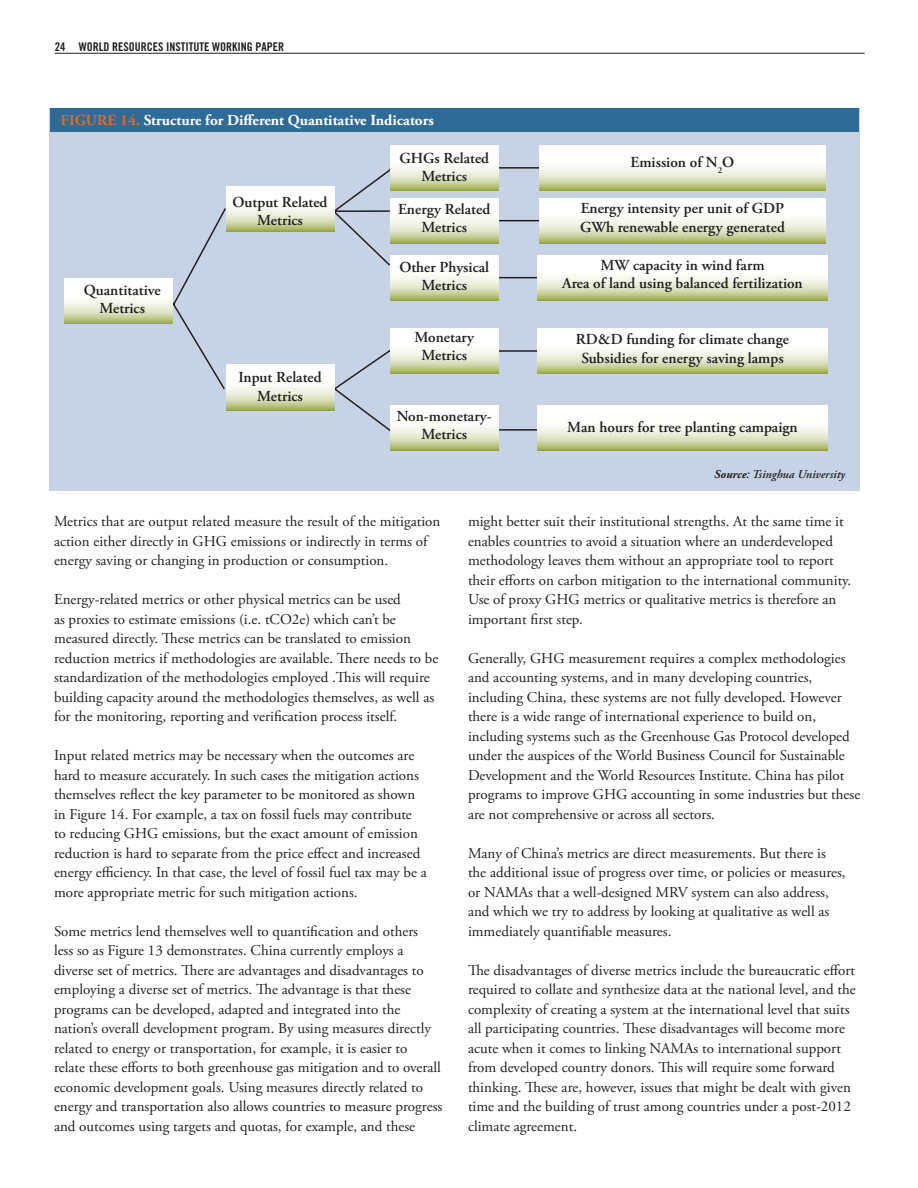
<style>
.page{position:relative;width:918px;height:1188px;background:#fff}
.page>*{position:absolute;margin:0;border:0;box-sizing:border-box;transform-origin:0 0}
.t1{font:600 15.3px/18.3px "Adobe Garamond Pro";color:#231f20;text-align:center}
.t2{font:700 15.3px "Adobe Garamond Pro";color:#fff}
.t3{font:15px/19.5px "Adobe Garamond Pro";color:#231f20}
.t4{font:12px "Trade Gothic Bold Cond Twenty";color:#231f20}
.t5{font:italic 600 12px "Adobe Garamond Pro";color:#231f20}
.s1{color:#de6c27}
.s2{font-weight:700}
</style>
<div class="page">
<hr style="left:55px;top:53px;width:810px;height:1px;background:#231f20">
<div style="left:50px;top:108px;width:810px;height:382px;background:#c7d3e4"></div>
<hr style="left:497px;top:429px;width:49px;height:2px;background:#231f20">
<svg style="left:171px;top:208px;width:56px;height:182px"></svg>
<div style="left:51px;top:108px;width:808px;height:24px;background:#2f6b97"></div>
<hr style="left:495px;top:167px;width:52px;height:2px;background:#231f20">
<hr style="left:494px;top:220px;width:53px;height:1px;background:#231f20">
<hr style="left:496px;top:277px;width:52px;height:1px;background:#231f20">
<hr style="left:495px;top:350px;width:53px;height:2px;background:#231f20">
<svg style="left:331px;top:349px;width:59px;height:83px"></svg>
<svg style="left:330px;top:169px;width:63px;height:97px"></svg>
<svg style="left:390px;top:405px;width:108px;height:45px;background:#e9edd9"></svg>
<svg style="left:64px;top:279px;width:108px;height:45px;background:#e8ebd6"></svg>
<svg style="left:226px;top:186px;width:108px;height:45px;background:#e9ecd8"></svg>
<svg style="left:390px;top:145px;width:108px;height:45px;background:#eaedd9"></svg>
<svg style="left:390px;top:198px;width:108px;height:45px;background:#e9ecd8"></svg>
<svg style="left:390px;top:255px;width:108px;height:45px;background:#e9ecd8"></svg>
<svg style="left:390px;top:328px;width:108px;height:46px;background:#e8ebd6"></svg>
<svg style="left:226px;top:365px;width:108px;height:45px;background:#e9ecd8"></svg>
<svg style="left:537px;top:255px;width:290px;height:45px;background:#e9ecd8"></svg>
<svg style="left:537px;top:328px;width:291px;height:46px;background:#e8ecd6"></svg>
<svg style="left:537px;top:405px;width:291px;height:45px;background:#e9edd9"></svg>
<svg style="left:539px;top:198px;width:287px;height:45px;background:#e9ecd8"></svg>
<svg style="left:540px;top:145px;width:285px;height:45px;background:#eaedd9"></svg>
<p class="t4" style="left:55px;top:43px;width:231px">24 WORLD RESOURCES INSTITUTE WORKING PAPER</p>
<p class="t2" style="left:61px;top:114px;width:375px"><span class="s1">FIGURE 14.</span> Structure for Different Quantitative Indicators</p>
<p class="t1" style="left:84px;top:282px;width:78px">Quantitative<br>Metrics</p>
<p class="t1" style="left:233px;top:194px;width:96px">Output Related<br>Metrics</p>
<p class="t1" style="left:238px;top:370px;width:85px">Input Related<br>Metrics</p>
<p class="t1" style="left:399px;top:150px;width:91px">GHGs Related<br>Metrics</p>
<p class="t1" style="left:398px;top:201px;width:94px">Energy Related<br>Metrics</p>
<p class="t1" style="left:399px;top:259px;width:91px">Other Physical<br>Metrics</p>
<p class="t1" style="left:415px;top:329px;width:61px">Monetary<br>Metrics</p>
<p class="t1" style="left:397px;top:408px;width:96px">Non-monetary-<br>Metrics</p>
<p class="t1" style="left:631px;top:155px;width:105px">Emission of N<sub>2</sub>O</p>
<p class="t1" style="left:580px;top:201px;width:206px;text-align:left">Energy intensity per unit of GDP<br>GWh renewable energy generated</p>
<p class="t1" style="left:562px;top:257px;width:242px">MW capacity in wind farm<br>Area of land using balanced fertilization</p>
<p class="t1" style="left:576px;top:332px;width:215px">RD&amp;D funding for climate change<br>Subsidies for energy saving lamps</p>
<p class="t1" style="left:567px;top:420px;width:232px">Man hours for tree planting campaign</p>
<p class="t5" style="left:714px;top:470px;width:132px"><span class="s2">Source</span>: Tsinghua University</p>
<p class="t3" style="left:54px;top:513px;width:388px">Metrics that are output related measure the result of the mitigation action either directly in GHG emissions or indirectly in terms of energy saving or changing in production or consumption.</p>
<p class="t3" style="left:54px;top:591px;width:386px">Energy-related metrics or other physical metrics can be used<br>as proxies to estimate emissions (i.e. tCO2e) which can’t be measured directly. These metrics can be translated to emission reduction metrics if methodologies are available. There needs to be standardization of the methodologies employed .This will require building capacity around the methodologies themselves, as well as for the monitoring, reporting and verification process itself.</p>
<p class="t3" style="left:54px;top:747px;width:374px">Input related metrics may be necessary when the outcomes are hard to measure accurately. In such cases the mitigation actions themselves reflect the key parameter to be monitored as shown in Figure 14. For example, a tax on fossil fuels may contribute to reducing GHG emissions, but the exact amount of emission reduction is hard to separate from the price effect and increased energy efficiency. In that case, the level of fossil fuel tax may be a more appropriate metric for such mitigation actions.</p>
<p class="t3" style="left:54px;top:922px;width:390px">Some metrics lend themselves well to quantification and others<br>less so as Figure 13 demonstrates. China currently employs a diverse set of metrics. There are advantages and disadvantages to employing a diverse set of metrics. The advantage is that these programs can be developed, adapted and integrated into the nation’s overall development program. By using measures directly related to energy or transportation, for example, it is easier to<br>relate these efforts to both greenhouse gas mitigation and to overall economic development goals. Using measures directly related to energy and transportation also allows countries to measure progress and outcomes using targets and quotas, for example, and these</p>
<p class="t3" style="left:468px;top:513px;width:385px">might better suit their institutional strengths. At the same time it enables countries to avoid a situation where an underdeveloped methodology leaves them without an appropriate tool to report their efforts on carbon mitigation to the international community.<br>Use of proxy GHG metrics or qualitative metrics is therefore an important first step.</p>
<p class="t3" style="left:468px;top:649px;width:394px">Generally, GHG measurement requires a complex methodologies and accounting systems, and in many developing countries, including China, these systems are not fully developed. However there is a wide range of international experience to build on, including systems such as the Greenhouse Gas Protocol developed under the auspices of the World Business Council for Sustainable Development and the World Resources Institute. China has pilot programs to improve GHG accounting in some industries but these are not comprehensive or across all sectors.</p>
<p class="t3" style="left:468px;top:844px;width:379px">Many of China’s metrics are direct measurements. But there is the additional issue of progress over time, or policies or measures, or NAMAs that a well-designed MRV system can also address, and which we try to address by looking at qualitative as well as immediately quantifiable measures.</p>
<p class="t3" style="left:468px;top:961px;width:389px">The disadvantages of diverse metrics include the bureaucratic effort required to collate and synthesize data at the national level, and the complexity of creating a system at the international level that suits all participating countries. These disadvantages will become more acute when it comes to linking NAMAs to international support from developed country donors. This will require some forward thinking. These are, however, issues that might be dealt with given time and the building of trust among countries under a post-2012 climate agreement.</p>
</div>
